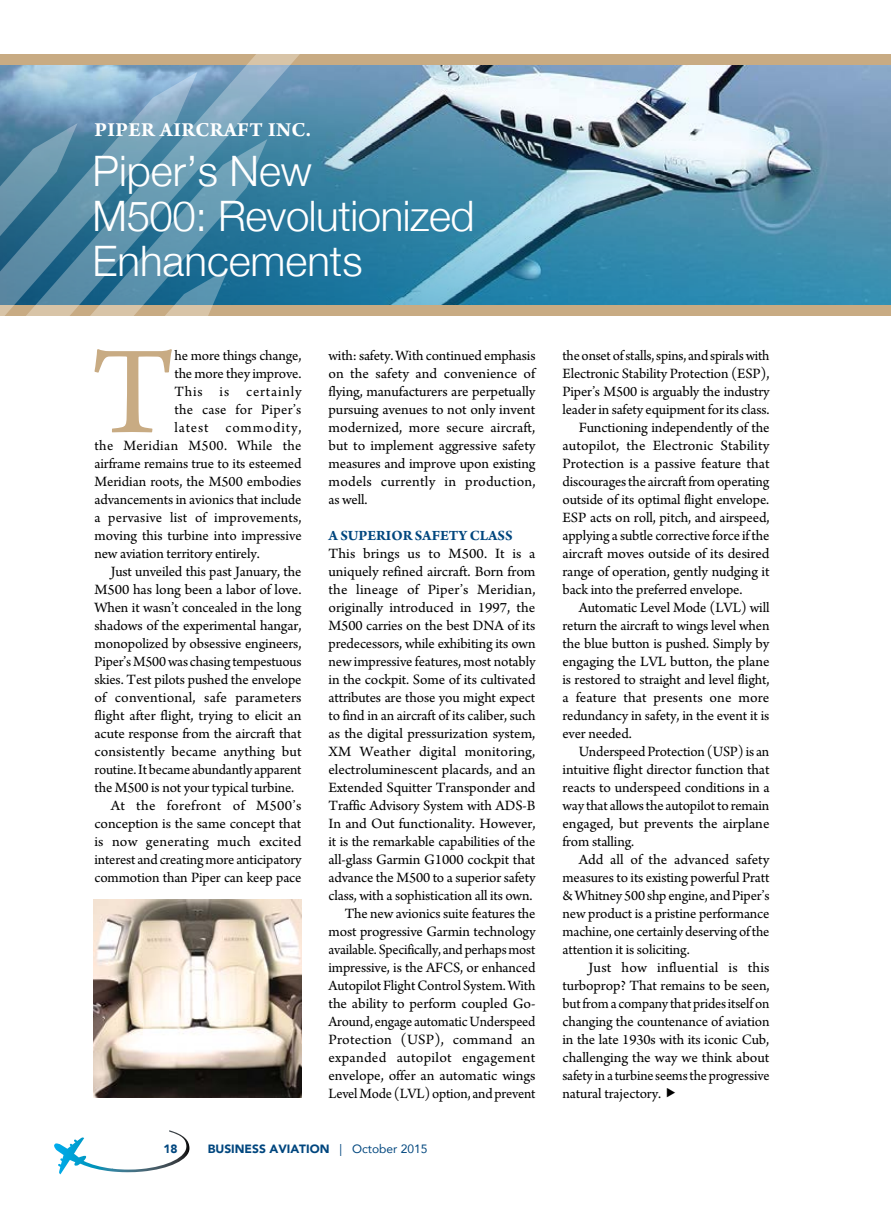
<style>
.page{position:relative;width:891px;height:1215px;background:#fff}
.page>*{position:absolute;margin:0;border:0;box-sizing:border-box;transform-origin:0 0}
.t1{font:131.55px "Arno Pro";color:#c8ab83}
.t2{font:300 42px/45px "Helvetica Neue";color:#fff}
.t3{font:700 21px "Arno Pro";letter-spacing:.02em;color:#fff}
.t4{font:15px/18px "Arno Pro";letter-spacing:-.01em;color:#000;text-align:justify}
.t5{font:15px "Arno Pro";letter-spacing:.01em;color:#000}
.t6{font:15px "Arno Pro";letter-spacing:.015em;color:#000}
.t7{font:15px "Arno Pro";letter-spacing:.02em;color:#000}
.t8{font:15px "Arno Pro";letter-spacing:.055em;color:#000}
.t9{font:15px "Arno Pro";letter-spacing:.025em;color:#000}
.t10{font:700 15px "Arno Pro";color:#00467e}
.t11{font:900 12px "Avenir";color:#00467e}
.s1{font-weight:400}
</style>
<div class="page">
<svg style="left:54px;top:1130px;width:135px;height:44px"></svg>
<div style="left:0;top:54px;width:891px;height:262px;background:#c8ab83"></div>
<img style="left:338px;top:65px;width:553px;height:240px">
<svg style="left:0;top:54px;width:338px;height:251px;background:#5e90a6"></svg>
<svg style="left:0;top:72px;width:197px;height:67px;background:#82abc7"></svg>
<svg style="left:0;top:123px;width:78px;height:16px"></svg>
<svg style="left:0;top:139px;width:267px;height:166px;background:#4a86a2"></svg>
<svg style="left:0;top:268px;width:229px;height:48px;background:#608a9b"></svg>
<img style="left:93px;top:899px;width:208px;height:198px">
<h3 class="t3" style="left:95px;top:117px;width:218px">PIPER AIRCRAFT INC.</h3>
<h2 class="t2" style="left:93px;top:146px;width:384px">Piper’s New<br>M500: Revolutionized<br>Enhancements</h2>
<h1 class="t1" style="left:91px;top:317px;width:86px">T</h1>
<p class="t4" style="left:174px;top:347px;width:129px">he more things change,</p>
<p class="t4" style="left:174px;top:365px;width:129px">the more they improve.</p>
<p class="t8" style="left:174px;top:383px;width:129px">This is certainly</p>
<p class="t7" style="left:174px;top:401px;width:128px">the case for Piper’s</p>
<p class="t8" style="left:174px;top:419px;width:128px">latest commodity,</p>
<p class="t9" style="left:94px;top:437px;width:209px">the Meridian M500. While the</p>
<p class="t4" style="left:94px;top:455px;width:209px">airframe remains true to its esteemed</p>
<p class="t4" style="left:94px;top:473px;width:208px">Meridian roots, the M500 embodies</p>
<p class="t4" style="left:94px;top:491px;width:209px">advancements in avionics that include</p>
<p class="t6" style="left:94px;top:509px;width:209px">a pervasive list of improvements,</p>
<p class="t4" style="left:94px;top:527px;width:209px">moving this turbine into impressive</p>
<p class="t4" style="left:94px;top:545px;width:167px">new aviation territory entirely.</p>
<p class="t4" style="left:111px;top:563px;width:192px">Just unveiled this past January, the</p>
<p class="t4" style="left:94px;top:581px;width:208px">M500 has long been a labor of love.</p>
<p class="t4" style="left:94px;top:599px;width:208px">When it wasn’t concealed in the long</p>
<p class="t4" style="left:94px;top:617px;width:209px">shadows of the experimental hangar,</p>
<p class="t4" style="left:94px;top:635px;width:208px">monopolized by obsessive engineers,</p>
<p class="t4" style="left:94px;top:653px;width:209px">Piper’s M500 was chasing tempestuous</p>
<p class="t4" style="left:94px;top:671px;width:209px">skies. Test pilots pushed the envelope</p>
<p class="t5" style="left:94px;top:689px;width:209px">of conventional, safe parameters</p>
<p class="t4" style="left:94px;top:707px;width:209px">flight after flight, trying to elicit an</p>
<p class="t4" style="left:94px;top:725px;width:209px">acute response from the aircraft that</p>
<p class="t4" style="left:94px;top:743px;width:209px">consistently became anything but</p>
<p class="t4" style="left:94px;top:761px;width:209px">routine. It became abundantly apparent</p>
<p class="t4" style="left:94px;top:779px;width:201px">the M500 is not your typical turbine.</p>
<p class="t7" style="left:111px;top:797px;width:192px">At the forefront of M500’s</p>
<p class="t4" style="left:94px;top:815px;width:208px">conception is the same concept that</p>
<p class="t5" style="left:94px;top:833px;width:208px">is now generating much excited</p>
<p class="t4" style="left:94px;top:851px;width:209px">interest and creating more anticipatory</p>
<p class="t4" style="left:94px;top:869px;width:209px">commotion than Piper can keep pace</p>
<p class="t4" style="left:328px;top:347px;width:209px">with: safety. With continued emphasis on the safety and convenience of flying, manufacturers are perpetually pursuing avenues to not only invent modernized, more secure aircraft, but to implement aggressive safety measures and improve upon existing models currently in production, as well.</p>
<p class="t10" style="left:329px;top:527px;width:186px">A SUPERIOR SAFETY CLASS</p>
<p class="t4" style="left:328px;top:545px;width:209px;text-align:right">This brings us to M500. It is a uniquely refined aircraft. Born from the lineage of Piper’s Meridian, originally introduced in 1997, the M500 carries on the best DNA of its predecessors, while exhibiting its own new impressive features, most notably in the cockpit. Some of its cultivated attributes are those you might expect to find in an aircraft of its caliber, such as the digital pressurization system, XM Weather digital monitoring, electroluminescent placards, and an Extended Squitter Transponder and Traffic Advisory System with ADS-B In and Out functionality. However, it is the remarkable capabilities of the all-glass Garmin G1000 cockpit that advance the M500 to a superior safety class, with a sophistication all its own.<br>The new avionics suite features the most progressive Garmin technology available. Specifically, and perhaps most impressive, is the AFCS, or enhanced Autopilot Flight Control System. With the ability to perform coupled Go-Around, engage automatic Underspeed Protection (USP), command an expanded autopilot engagement envelope, offer an automatic wings Level Mode (LVL) option, and prevent</p>
<p class="t11" style="left:164px;top:1138px;width:16px">18</p>
<p class="t11" style="left:208px;top:1138px;width:221px">BUSINESS AVIATION <span class="s1">| October 2015</span></p>
<p class="t4" style="left:562px;top:347px;width:209px">the onset of stalls, spins, and spirals with</p>
<p class="t4" style="left:562px;top:365px;width:209px">Electronic Stability Protection (ESP),</p>
<p class="t4" style="left:562px;top:383px;width:209px">Piper’s M500 is arguably the industry</p>
<p class="t4" style="left:562px;top:401px;width:209px">leader in safety equipment for its class.</p>
<p class="t4" style="left:579px;top:419px;width:192px">Functioning independently of the</p>
<p class="t4" style="left:562px;top:437px;width:208px">autopilot, the Electronic Stability</p>
<p class="t4" style="left:562px;top:455px;width:209px">Protection is a passive feature that</p>
<p class="t4" style="left:562px;top:473px;width:208px">discourages the aircraft from operating</p>
<p class="t4" style="left:562px;top:491px;width:208px">outside of its optimal flight envelope.</p>
<p class="t4" style="left:562px;top:509px;width:209px">ESP acts on roll, pitch, and airspeed,</p>
<p class="t4" style="left:562px;top:527px;width:208px">applying a subtle corrective force if the</p>
<p class="t4" style="left:562px;top:545px;width:209px">aircraft moves outside of its desired</p>
<p class="t4" style="left:562px;top:563px;width:209px">range of operation, gently nudging it</p>
<p class="t4" style="left:562px;top:581px;width:181px">back into the preferred envelope.</p>
<p class="t4" style="left:579px;top:599px;width:192px">Automatic Level Mode (LVL) will</p>
<p class="t4" style="left:562px;top:617px;width:209px">return the aircraft to wings level when</p>
<p class="t4" style="left:562px;top:635px;width:208px">the blue button is pushed. Simply by</p>
<p class="t4" style="left:562px;top:653px;width:209px">engaging the LVL button, the plane</p>
<p class="t4" style="left:562px;top:671px;width:209px">is restored to straight and level flight,</p>
<p class="t4" style="left:562px;top:689px;width:208px">a feature that presents one more</p>
<p class="t4" style="left:562px;top:707px;width:208px">redundancy in safety, in the event it is</p>
<p class="t4" style="left:562px;top:725px;width:71px">ever needed.</p>
<p class="t4" style="left:579px;top:743px;width:192px">Underspeed Protection (USP) is an</p>
<p class="t4" style="left:562px;top:761px;width:209px">intuitive flight director function that</p>
<p class="t4" style="left:562px;top:779px;width:209px">reacts to underspeed conditions in a</p>
<p class="t4" style="left:562px;top:797px;width:208px">way that allows the autopilot to remain</p>
<p class="t4" style="left:562px;top:815px;width:209px">engaged, but prevents the airplane</p>
<p class="t4" style="left:562px;top:833px;width:73px">from stalling.</p>
<p class="t4" style="left:579px;top:851px;width:192px">Add all of the advanced safety</p>
<p class="t4" style="left:562px;top:869px;width:208px">measures to its existing powerful Pratt</p>
<p class="t4" style="left:562px;top:887px;width:209px">&amp; Whitney 500 shp engine, and Piper’s</p>
<p class="t4" style="left:562px;top:905px;width:209px">new product is a pristine performance</p>
<p class="t4" style="left:562px;top:923px;width:209px">machine, one certainly deserving of the</p>
<p class="t4" style="left:562px;top:941px;width:129px">attention it is soliciting.</p>
<p class="t6" style="left:588px;top:959px;width:183px">Just how influential is this</p>
<p class="t4" style="left:562px;top:977px;width:209px">turboprop? That remains to be seen,</p>
<p class="t4" style="left:562px;top:995px;width:208px">but from a company that prides itself on</p>
<p class="t4" style="left:562px;top:1013px;width:209px">changing the countenance of aviation</p>
<p class="t4" style="left:562px;top:1031px;width:208px">in the late 1930s with its iconic Cub,</p>
<p class="t4" style="left:562px;top:1049px;width:208px">challenging the way we think about</p>
<p class="t4" style="left:562px;top:1067px;width:208px">safety in a turbine seems the progressive</p>
<p class="t4" style="left:562px;top:1085px;width:100px">natural trajectory.</p>
</div>
